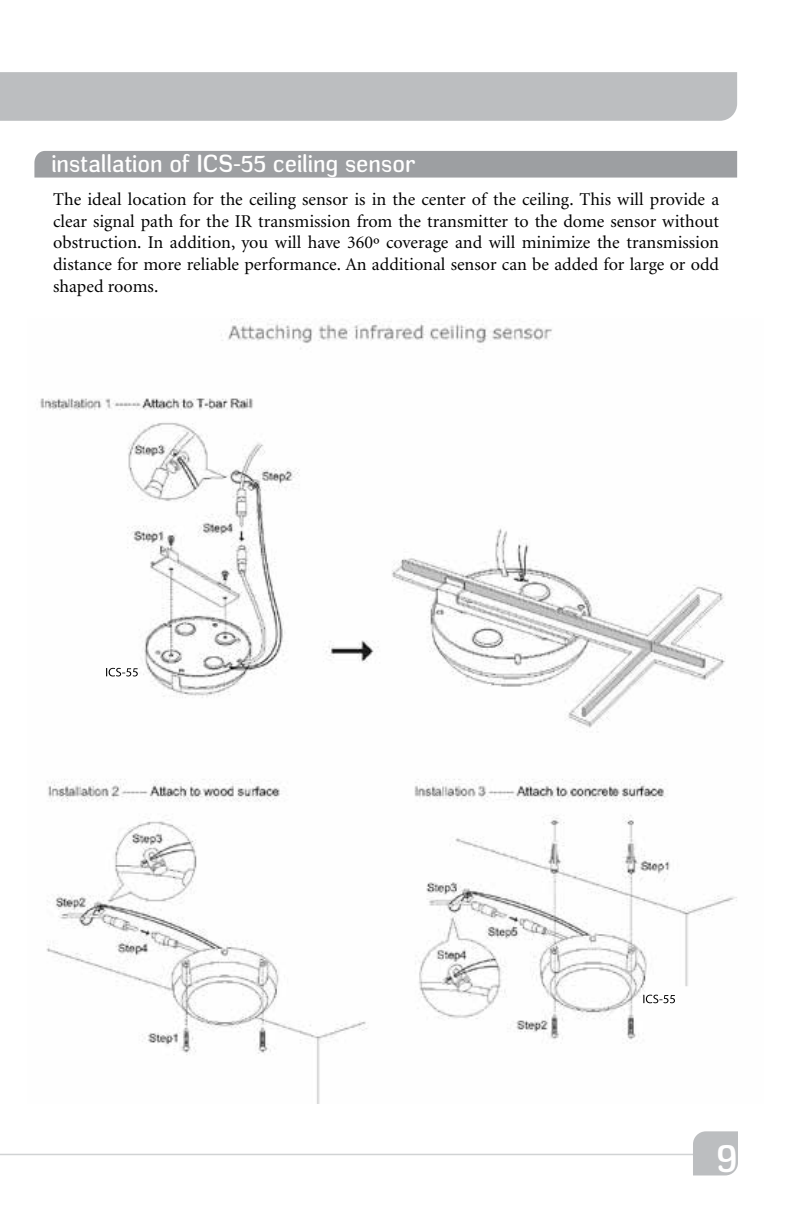
<style>
.page{position:relative;width:792px;height:1224px;background:#fff}
.page>*{position:absolute;margin:0;border:0;box-sizing:border-box;transform-origin:0 0}
.t1{font:40px "Headlight Rg";color:#fff}
.t2{font:24px "Headlight Rg";letter-spacing:.005em;color:#fff}
.t3{font:18px/21.6px "Minion";color:#000;text-align:justify}
</style>
<div class="page">
<div style="left:0;top:72px;width:737px;height:49px;background:#bcbec0"></div>
<hr style="left:0;top:1154px;width:699px;height:1px;background:#d1d3d4">
<div style="left:693px;top:1131px;width:45px;height:44px;background:#bcbec0"></div>
<div style="left:34px;top:151px;width:703px;height:27px;background:#9d9fa2"></div>
<img style="left:40px;top:318px;width:697px;height:786px">
<h2 class="t2" style="left:52px;top:150px;width:365px">installation of ICS-55 ceiling sensor</h2>
<p class="t3" style="left:53px;top:189px;width:668px">The ideal location for the ceiling sensor is in the center of the ceiling. This will provide a clear signal path for the IR transmission from the transmitter to the dome sensor without obstruction. In addition, you will have 360º coverage and will minimize the transmission distance for more reliable performance. An additional sensor can be added for large or odd shaped rooms.</p>
<h1 class="t1" style="left:716px;top:1134px;width:23px">9</h1>
</div>
